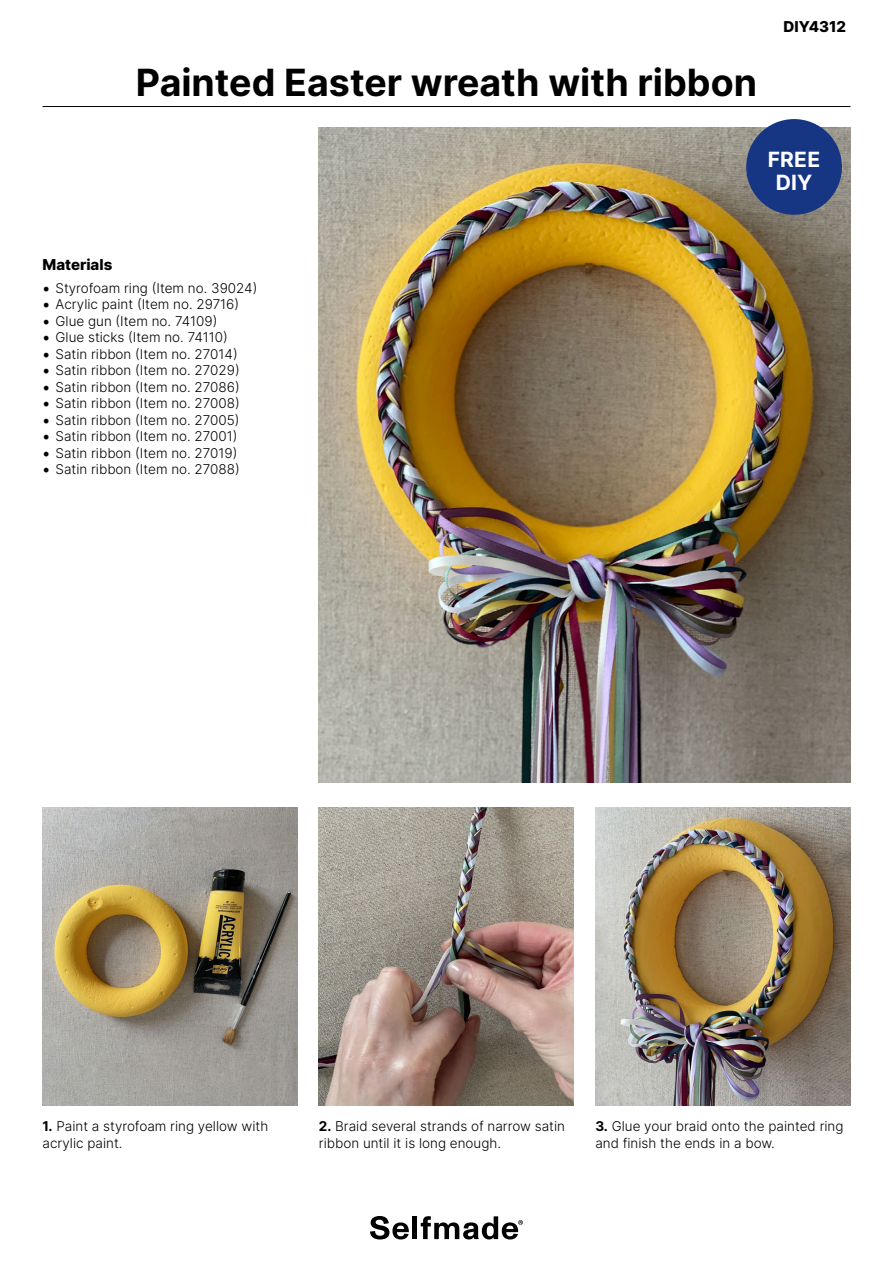
<style>
.page{position:relative;width:893px;height:1263px;background:#fff}
.page>*{position:absolute;margin:0;border:0;box-sizing:border-box;transform-origin:0 0}
.t1{font:700 37.5px "Inter";color:#000}
.t2{font:700 21px/22.5px "Inter";letter-spacing:.01em;color:#fff;text-align:center}
.t3{font:800 15px "Inter";color:#000}
.t4{font:300 13.5px/16.5px "Inter";color:#000}
.s1{font-family:"Minion Pro";font-weight:400;font-size:18px}
.s2{font-weight:700}
</style>
<div class="page">
<img style="left:43px;top:808px;width:255px;height:298px">
<img style="left:319px;top:128px;width:531px;height:654px">
<hr style="left:43px;top:106px;width:807px;height:1px;background:#000">
<div style="left:746px;top:119px;width:96px;height:96px;background:#163683;border-radius:50%"></div>
<svg style="left:370px;top:1216px;width:39px;height:23px"></svg>
<hr style="left:413px;top:1216px;width:4px;height:23px;background:#000">
<svg style="left:421px;top:1216px;width:102px;height:23px"></svg>
<img style="left:595px;top:808px;width:255px;height:298px">
<img style="left:319px;top:808px;width:255px;height:298px">
<h1 class="t1" style="left:136px;top:55px;width:623px">Painted Easter wreath with ribbon</h1>
<p class="t3" style="left:783px;top:15px;width:64px">DIY4312</p>
<h2 class="t2" style="left:768px;top:148px;width:54px">FREE<br>DIY</h2>
<p class="t3" style="left:43px;top:253px;width:71px">Materials</p>
<p class="t4" style="left:43px;top:279px;width:216px"><span class="s1">•</span> Styrofoam ring (Item no. 39024)</p>
<p class="t4" style="left:43px;top:296px;width:198px"><span class="s1">•</span> Acrylic paint (Item no. 29716)</p>
<p class="t4" style="left:43px;top:312px;width:176px"><span class="s1">•</span> Glue gun (Item no. 74109)</p>
<p class="t4" style="left:43px;top:329px;width:187px"><span class="s1">•</span> Glue sticks (Item no. 74110)</p>
<p class="t4" style="left:43px;top:345px;width:196px"><span class="s1">•</span> Satin ribbon (Item no. 27014)</p>
<p class="t4" style="left:43px;top:362px;width:198px"><span class="s1">•</span> Satin ribbon (Item no. 27029)</p>
<p class="t4" style="left:43px;top:378px;width:198px"><span class="s1">•</span> Satin ribbon (Item no. 27086)</p>
<p class="t4" style="left:43px;top:395px;width:198px"><span class="s1">•</span> Satin ribbon (Item no. 27008)</p>
<p class="t4" style="left:43px;top:411px;width:198px"><span class="s1">•</span> Satin ribbon (Item no. 27005)</p>
<p class="t4" style="left:43px;top:428px;width:196px"><span class="s1">•</span> Satin ribbon (Item no. 27001)</p>
<p class="t4" style="left:43px;top:444px;width:196px"><span class="s1">•</span> Satin ribbon (Item no. 27019)</p>
<p class="t4" style="left:43px;top:461px;width:198px"><span class="s1">•</span> Satin ribbon (Item no. 27088)</p>
<p class="t4" style="left:43px;top:1118px;width:227px"><span class="s2">1.</span> Paint a styrofoam ring yellow with acrylic paint.</p>
<p class="t4" style="left:595px;top:1118px;width:250px"><span class="s2">3.</span> Glue your braid onto the painted ring and finish the ends in a bow.</p>
<p class="t4" style="left:319px;top:1118px;width:248px"><span class="s2">2.</span> Braid several strands of narrow satin ribbon until it is long enough.</p>
</div>
